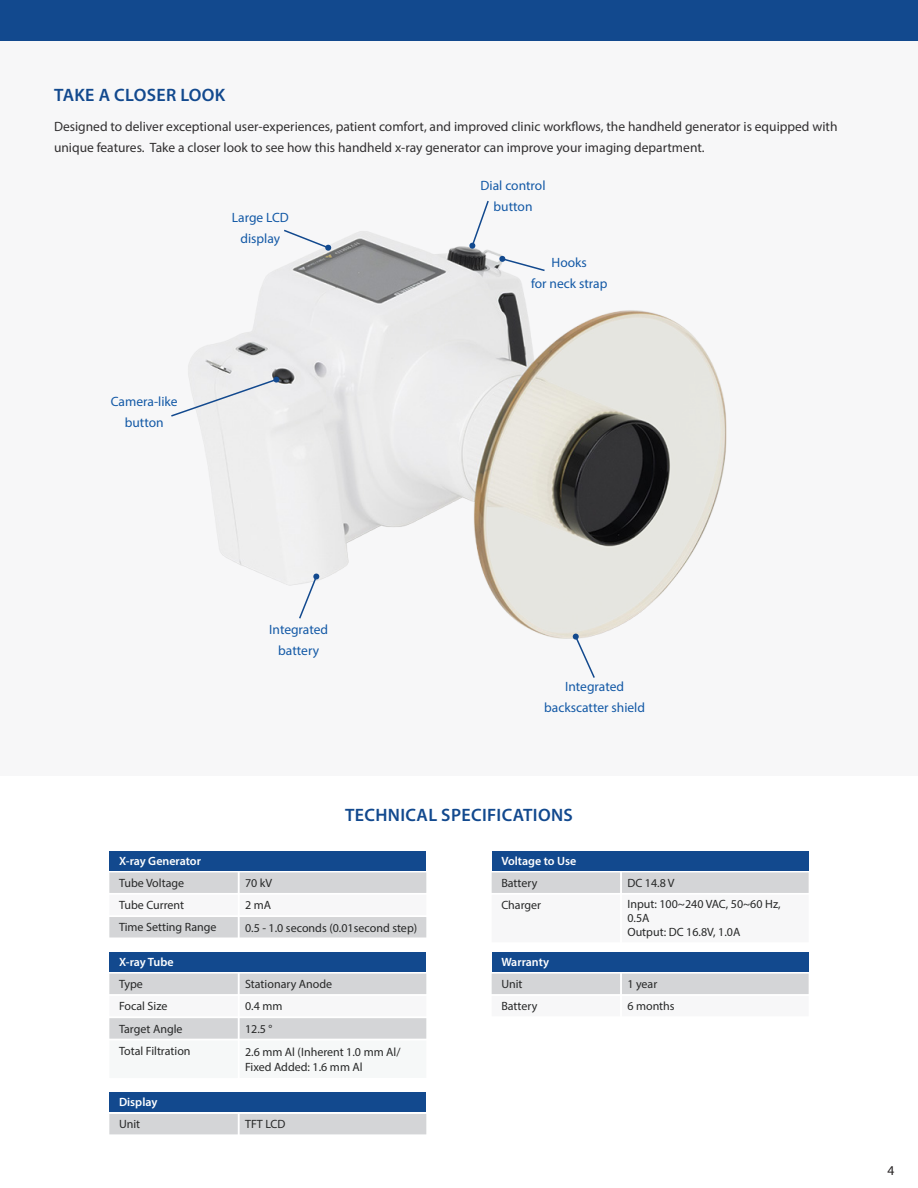
<style>
.page{position:relative;width:918px;height:1188px;background:#fff}
.page>*{position:absolute;margin:0;border:0;box-sizing:border-box;transform-origin:0 0}
.t1{font:600 18px "Myriad Pro";letter-spacing:.02em;color:#12498e}
.t2{font:13.5px/21px "Myriad Pro";color:#312f30}
.t3{font:13.5px/21px "Myriad Pro";color:#1359a6;text-align:center}
.t4{font:13.5px "Myriad Pro";color:#231f20}
.t5{font:12px/14.4px "Myriad Pro";color:#272828}
.t6{font:600 12px "Myriad Pro";color:#fff}
</style>
<div class="page">
<div style="left:0;top:32px;width:918px;height:743px;background:#f7f7f8"></div>
<img style="left:188px;top:231px;width:539px;height:408px">
<div style="left:0;top:0;width:918px;height:40px;background:#12498e"></div>
<svg style="left:171px;top:377px;width:108px;height:41px"></svg>
<svg style="left:573px;top:634px;width:23px;height:44px"></svg>
<svg style="left:282px;top:229px;width:50px;height:22px"></svg>
<svg style="left:469px;top:200px;width:21px;height:49px"></svg>
<svg style="left:499px;top:256px;width:47px;height:16px"></svg>
<svg style="left:298px;top:573px;width:22px;height:47px"></svg>
<div style="left:109px;top:872px;width:129px;height:21px;background:#d4d5d7;border:2px solid #d4d5d7"></div>
<div style="left:109px;top:895px;width:129px;height:20px;background:#f7f7f8"></div>
<div style="left:109px;top:917px;width:129px;height:21px;background:#d4d5d7;border:2px solid #d4d5d7"></div>
<div style="left:109px;top:851px;width:317px;height:20px;background:#12498e"></div>
<div style="left:240px;top:872px;width:186px;height:21px;background:#d4d5d7;border:2px solid #d4d5d7"></div>
<div style="left:240px;top:895px;width:186px;height:20px;background:#f7f7f8"></div>
<div style="left:240px;top:917px;width:186px;height:21px;background:#d4d5d7;border:2px solid #d4d5d7"></div>
<div style="left:109px;top:974px;width:129px;height:20px;background:#d4d5d7"></div>
<div style="left:109px;top:996px;width:129px;height:20px;background:#f7f7f8"></div>
<div style="left:109px;top:1018px;width:129px;height:21px;background:#d4d5d7;border:2px solid #d4d5d7"></div>
<div style="left:109px;top:952px;width:317px;height:20px;background:#12498e"></div>
<div style="left:240px;top:974px;width:186px;height:20px;background:#d4d5d7"></div>
<div style="left:240px;top:996px;width:186px;height:20px;background:#f7f7f8"></div>
<div style="left:240px;top:1018px;width:186px;height:21px;background:#d4d5d7;border:2px solid #d4d5d7"></div>
<div style="left:109px;top:1040px;width:129px;height:38px;background:#f6f8f8"></div>
<div style="left:240px;top:1040px;width:186px;height:38px;background:#f6f8f8"></div>
<div style="left:109px;top:1114px;width:129px;height:20px;background:#d4d5d7"></div>
<div style="left:109px;top:1092px;width:317px;height:20px;background:#12498e"></div>
<div style="left:240px;top:1114px;width:186px;height:20px;background:#d4d5d7"></div>
<div style="left:492px;top:872px;width:128px;height:21px;background:#d4d5d7;border:2px solid #d4d5d7"></div>
<div style="left:492px;top:895px;width:128px;height:47px;background:#f7f7f8"></div>
<div style="left:492px;top:851px;width:317px;height:20px;background:#12498e"></div>
<div style="left:622px;top:872px;width:187px;height:21px;background:#d4d5d7;border:2px solid #d4d5d7"></div>
<div style="left:622px;top:895px;width:187px;height:47px;background:#f7f7f8"></div>
<div style="left:492px;top:974px;width:128px;height:20px;background:#d4d5d7"></div>
<div style="left:492px;top:996px;width:128px;height:20px;background:#f7f7f8"></div>
<div style="left:492px;top:952px;width:317px;height:20px;background:#12498e"></div>
<div style="left:622px;top:974px;width:187px;height:20px;background:#d4d5d7"></div>
<div style="left:622px;top:996px;width:187px;height:20px;background:#f7f7f8"></div>
<p class="t1" style="left:54px;top:84px;width:173px">TAKE A CLOSER LOOK</p>
<p class="t2" style="left:54px;top:116px;width:785px">Designed to deliver exceptional user-experiences, patient comfort, and improved clinic workflows, the handheld generator is equipped with unique features. Take a closer look to see how this handheld x-ray generator can improve your imaging department.</p>
<p class="t3" style="left:232px;top:207px;width:59px">Large LCD display</p>
<p class="t3" style="left:111px;top:391px;width:68px">Camera-like button</p>
<p class="t3" style="left:481px;top:175px;width:66px">Dial control button</p>
<p class="t3" style="left:552px;top:252px;width:37px">Hooks</p>
<p class="t3" style="left:531px;top:273px;width:78px">for neck strap</p>
<p class="t3" style="left:269px;top:619px;width:60px">Integrated</p>
<p class="t3" style="left:278px;top:640px;width:42px">battery</p>
<p class="t3" style="left:565px;top:676px;width:60px">Integrated</p>
<p class="t3" style="left:544px;top:697px;width:102px">backscatter shield</p>
<p class="t1" style="left:345px;top:803px;width:230px">TECHNICAL SPECIFICATIONS</p>
<p class="t6" style="left:119px;top:853px;width:83px">X-ray Generator</p>
<p class="t6" style="left:501px;top:853px;width:76px">Voltage to Use</p>
<p class="t5" style="left:119px;top:875px;width:67px">Tube Voltage</p>
<p class="t5" style="left:119px;top:898px;width:67px">Tube Current</p>
<p class="t5" style="left:119px;top:920px;width:99px">Time Setting Range</p>
<p class="t5" style="left:245px;top:875px;width:29px">70 kV</p>
<p class="t5" style="left:245px;top:898px;width:28px">2 mA</p>
<p class="t5" style="left:245px;top:920px;width:174px">0.5 - 1.0 seconds (0.01second step)</p>
<p class="t5" style="left:501px;top:875px;width:37px">Battery</p>
<p class="t5" style="left:501px;top:898px;width:41px">Charger</p>
<p class="t5" style="left:627px;top:875px;width:49px">DC 14.8 V</p>
<p class="t5" style="left:627px;top:896px;width:155px">Input: 100~240 VAC, 50~60 Hz,<br>0.5A</p>
<p class="t5" style="left:627px;top:925px;width:114px">Output: DC 16.8V, 1.0A</p>
<p class="t6" style="left:119px;top:954px;width:56px">X-ray Tube</p>
<p class="t6" style="left:501px;top:954px;width:49px">Warranty</p>
<p class="t5" style="left:119px;top:976px;width:25px">Type</p>
<p class="t5" style="left:119px;top:999px;width:50px">Focal Size</p>
<p class="t5" style="left:119px;top:1021px;width:65px">Target Angle</p>
<p class="t5" style="left:245px;top:977px;width:89px">Stationary Anode</p>
<p class="t5" style="left:245px;top:999px;width:39px">0.4 mm</p>
<p class="t5" style="left:245px;top:1021px;width:29px">12.5 °</p>
<p class="t5" style="left:501px;top:976px;width:23px">Unit</p>
<p class="t5" style="left:501px;top:999px;width:37px">Battery</p>
<p class="t5" style="left:627px;top:976px;width:31px">1 year</p>
<p class="t5" style="left:627px;top:999px;width:49px">6 months</p>
<p class="t5" style="left:119px;top:1043px;width:73px">Total Filtration</p>
<p class="t5" style="left:245px;top:1045px;width:157px">2.6 mm Al (Inherent 1.0 mm Al/<br>Fixed Added: 1.6 mm Al</p>
<p class="t6" style="left:119px;top:1094px;width:40px">Display</p>
<p class="t5" style="left:119px;top:1117px;width:23px">Unit</p>
<p class="t5" style="left:245px;top:1117px;width:42px">TFT LCD</p>
<p class="t4" style="left:887px;top:1162px;width:8px">4</p>
</div>
